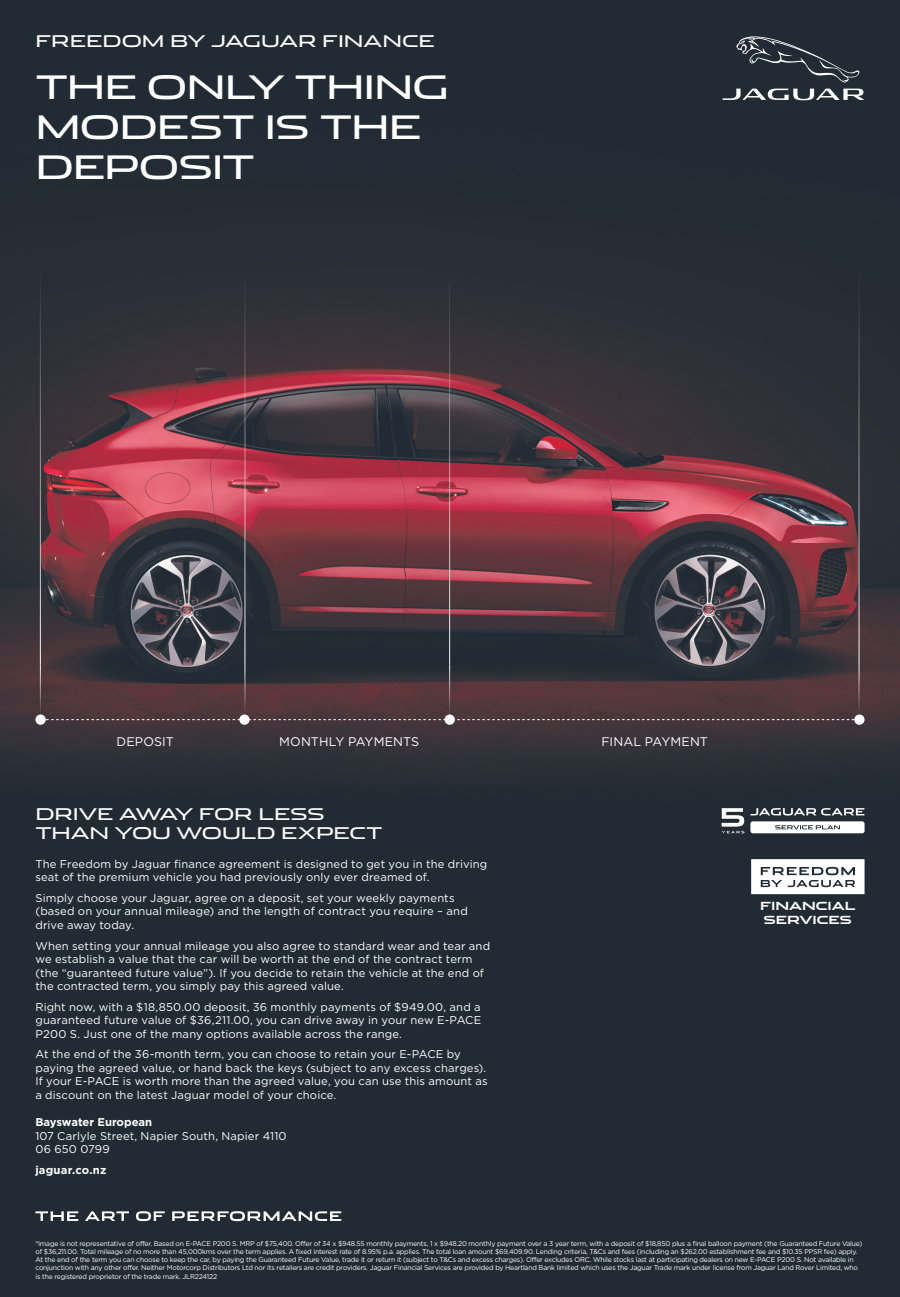
<style>
.page{position:relative;width:900px;height:1297px;background:#fff}
.page>*{position:absolute;margin:0;border:0;box-sizing:border-box;transform-origin:0 0}
.t1{font:32.5px/39.8px "Jaguar";letter-spacing:-.04em;color:#fff}
.t2{font:16.25px/18.8px "Jaguar";color:#fff}
.t3{font:12.5px "Gotham";letter-spacing:.005em;color:#fff}
.t4{font:11.25px/13.5px "Gotham";letter-spacing:.01em;color:#fff}
.t5{font:700 11.25px "Jaguar";color:#fff}
.t6{font:700 11.25px "Gotham";letter-spacing:.015em;color:#fff}
.t7{font:6.88px/8.2px "Gotham";letter-spacing:-.03em;color:#fff}
.s1{font-weight:700}
</style>
<div class="page">
<img style="left:0;top:0;width:900px;height:1297px">
<svg style="left:46px;top:719px;width:193px;height:1px"></svg>
<svg style="left:250px;top:719px;width:195px;height:1px"></svg>
<svg style="left:455px;top:719px;width:399px;height:1px"></svg>
<div style="left:35px;top:714px;width:11px;height:11px;background:#fff;border-radius:50%"></div>
<div style="left:239px;top:714px;width:11px;height:11px;background:#fff;border-radius:50%"></div>
<div style="left:445px;top:714px;width:10px;height:11px;background:#fff;border-radius:50%"></div>
<div style="left:854px;top:714px;width:11px;height:11px;background:#fff;border-radius:50%"></div>
<hr style="left:40px;top:268px;width:1px;height:396px;background:#fff">
<hr style="left:245px;top:268px;width:1px;height:396px;background:#fff">
<hr style="left:449px;top:268px;width:1px;height:396px;background:#fff">
<hr style="left:859px;top:268px;width:1px;height:396px;background:#fff">
<hr style="left:40px;top:664px;width:1px;height:50px;background:#fff">
<hr style="left:245px;top:664px;width:1px;height:50px;background:#fff">
<hr style="left:449px;top:664px;width:1px;height:50px;background:#fff">
<hr style="left:859px;top:664px;width:1px;height:50px;background:#fff">
<svg style="left:751px;top:808px;width:113px;height:7px"></svg>
<svg style="left:722px;top:808px;width:22px;height:25px"></svg>
<svg style="left:750px;top:821px;width:115px;height:12px"></svg>
<svg style="left:751px;top:859px;width:114px;height:35px"></svg>
<svg style="left:35px;top:1211px;width:306px;height:10px"></svg>
<svg style="left:736px;top:35px;width:123px;height:48px;background:#343d44"></svg>
<svg style="left:723px;top:89px;width:142px;height:11px"></svg>
<p class="t2" style="left:35px;top:31px;width:401px">FREEDOM BY JAGUAR FINANCE</p>
<p class="t1" style="left:35px;top:65px;width:415px">THE ONLY THING<br>MODEST IS THE<br>DEPOSIT</p>
<p class="t3" style="left:117px;top:734px;width:59px">DEPOSIT</p>
<p class="t3" style="left:279px;top:734px;width:142px">MONTHLY PAYMENTS</p>
<p class="t3" style="left:601px;top:734px;width:108px">FINAL PAYMENT</p>
<p class="t2" style="left:35px;top:804px;width:349px">DRIVE AWAY FOR LESS<br>THAN YOU WOULD EXPECT</p>
<p class="t4" style="left:35px;top:857px;width:453px">The Freedom by Jaguar finance agreement is designed to get you in the driving seat of the premium vehicle you had previously only ever dreamed of.</p>
<p class="t4" style="left:35px;top:891px;width:434px">Simply choose your Jaguar, agree on a deposit, set your weekly payments (based on your annual mileage) and the length of contract you require – and drive away today.</p>
<p class="t4" style="left:35px;top:939px;width:456px">When setting your annual mileage you also agree to standard wear and tear and we establish a value that the car will be worth at the end of the contract term (the “guaranteed future value”). If you decide to retain the vehicle at the end of the contracted term, you simply pay this agreed value.</p>
<p class="t4" style="left:35px;top:1000px;width:447px;text-align:justify">Right now, with a $18,850.00 deposit, 36 monthly payments of $949.00, and a guaranteed future value of $36,211.00, you can drive away in your new E-PACE P200 S. Just one of the many options available across the range.</p>
<p class="t4" style="left:35px;top:1047px;width:454px">At the end of the 36-month term, you can choose to retain your E-PACE by paying the agreed value, or hand back the keys (subject to any excess charges).<br>If your E-PACE is worth more than the agreed value, you can use this amount as a discount on the latest Jaguar model of your choice.</p>
<p class="t4" style="left:35px;top:1115px;width:253px"><span class="s1">Bayswater European<br></span>107 Carlyle Street, Napier South, Napier 4110<br>06 650 0799</p>
<p class="t6" style="left:35px;top:1163px;width:72px">jaguar.co.nz</p>
<p class="t5" style="left:760px;top:897px;width:97px">FINANCIAL</p>
<p class="t5" style="left:764px;top:910px;width:90px">SERVICES</p>
<p class="t7" style="left:35px;top:1239px;width:829px">*Image is not representative of offer. Based on E-PACE P200 S. MRP of $75,400. Offer of 34 x $948.55 monthly payments, 1 x $948.20 monthly payment over a 3 year term, with a deposit of $18,850 plus a final balloon payment (the Guaranteed Future Value) of $36,211.00. Total mileage of no more than 45,000kms over the term applies. A fixed interest rate of 8.95% p.a. applies. The total loan amount $69,409.90. Lending criteria, T&amp;Cs and fees (including an $262.00 establishment fee and $10.35 PPSR fee) apply.<br>At the end of the term you can choose to keep the car, by paying the Guaranteed Future Value, trade it or return it (subject to T&amp;Cs and excess charges). Offer excludes ORC. While stocks last at participating dealers on new E-PACE P200 S. Not available in conjunction with any other offer. Neither Motorcorp Distributors Ltd nor its retailers are credit providers. Jaguar Financial Services are provided by Heartland Bank limited which uses the Jaguar Trade mark under license from Jaguar Land Rover Limited, who is the registered proprietor of the trade mark. JLR224122</p>
</div>
